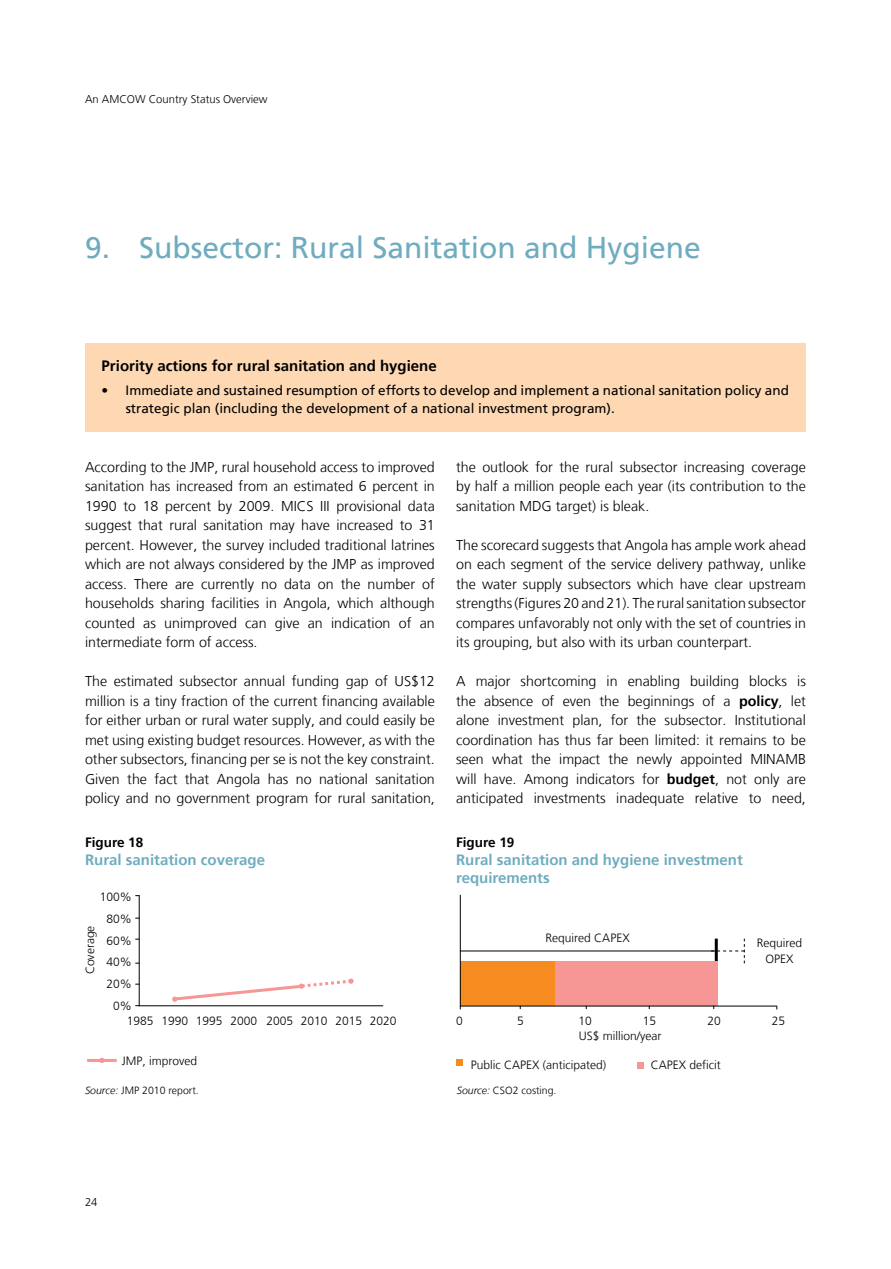
<style>
.page{position:relative;width:891px;height:1269px;background:#fff}
.page>*{position:absolute;margin:0;border:0;box-sizing:border-box;transform-origin:0 0}
.t1{font:30px "Frutiger LT";color:#6facbf}
.t2{font:700 15px/18px "Frutiger 65";color:#6facbf}
.t3{font:700 15px "Frutiger 65";color:#000}
.t4{font:300 14.25px/19.5px "Frutiger LT";color:#000;text-align:justify}
.t5{font:13.5px/18px "Frutiger LT";color:#000}
.t6{font:700 13.5px "Frutiger 65";color:#000}
.t7{font:300 12px/21.9px "Frutiger LT";color:#000;text-align:center}
.t8{font:300 11.25px "Frutiger LT";color:#000}
.t9{font:300 10.5px "Frutiger LT";color:#000}
.s1{font-style:italic}
.s2{font-family:"Frutiger 65";font-weight:700}
</style>
<div class="page">
<div style="left:461px;top:962px;width:257px;height:44px;background:#f69796"></div>
<div style="left:461px;top:962px;width:94px;height:44px;background:#f68b1f"></div>
<svg style="left:172px;top:978px;width:182px;height:24px"></svg>
<div style="left:85px;top:344px;width:721px;height:88px;background:#fed8b3"></div>
<hr style="left:460px;top:951px;width:255px;height:1px;background:#000">
<svg style="left:711px;top:939px;width:34px;height:24px"></svg>
<div style="left:456px;top:1059px;width:7px;height:7px;background:#f68b1f"></div>
<hr style="left:139px;top:895px;width:1px;height:111px;background:#000">
<hr style="left:139px;top:1005px;width:244px;height:1px;background:#000">
<hr style="left:87px;top:1059px;width:30px;height:3px;background:#f69796">
<hr style="left:460px;top:1006px;width:317px;height:1px;background:#000">
<hr style="left:460px;top:895px;width:1px;height:114px;background:#000">
<div style="left:638px;top:1062px;width:6px;height:7px;background:#f69796"></div>
<p class="t8" style="left:85px;top:93px;width:184px">An AMCOW Country Status Overview</p>
<h1 class="t1" style="left:85px;top:230px;width:617px">9. Subsector: Rural Sanitation and Hygiene</h1>
<p class="t3" style="left:102px;top:357px;width:337px">Priority actions for rural sanitation and hygiene</p>
<p class="t5" style="left:126px;top:382px;width:665px;text-indent:-24px">• Immediate and sustained resumption of efforts to develop and implement a national sanitation policy and strategic plan (including the development of a national investment program).</p>
<p class="t4" style="left:85px;top:457px;width:351px">According to the JMP, rural household access to improved sanitation has increased from an estimated 6 percent in 1990 to 18 percent by 2009. MICS III provisional data suggest that rural sanitation may have increased to 31 percent. However, the survey included traditional latrines which are not always considered by the JMP as improved access. There are currently no data on the number of households sharing facilities in Angola, which although counted as unimproved can give an indication of an intermediate form of access.</p>
<p class="t4" style="left:85px;top:672px;width:351px">The estimated subsector annual funding gap of US$12 million is a tiny fraction of the current financing available for either urban or rural water supply, and could easily be met using existing budget resources. However, as with the other subsectors, financing per se is not the key constraint.<br>Given the fact that Angola has no national sanitation policy and no government program for rural sanitation,</p>
<p class="t6" style="left:85px;top:834px;width:60px">Figure 18</p>
<p class="t2" style="left:85px;top:850px;width:182px">Rural sanitation coverage</p>
<p class="t7" style="left:100px;top:886px;width:34px;text-align:right">100%<br>80%<br>60%<br>40%<br>20%<br>0%</p>
<p class="t7" style="left:127px;top:1010px;width:271px">1985 1990 1995 2000 2005 2010 2015 2020</p>
<p class="t7" style="left:122px;top:1050px;width:77px">JMP, improved</p>
<p class="t9" style="left:85px;top:1085px;width:115px"><span class="s1">Source:</span> JMP 2010 report.</p>
<p class="t7" style="left:79px;top:974px;width:50px;rotate:-90deg">Coverage</p>
<p class="t4" style="left:456px;top:457px;width:351px">the outlook for the rural subsector increasing coverage by half a million people each year (its contribution to the sanitation MDG target) is bleak.</p>
<p class="t4" style="left:456px;top:535px;width:351px">The scorecard suggests that Angola has ample work ahead on each segment of the service delivery pathway, unlike the water supply subsectors which have clear upstream strengths (Figures 20 and 21). The rural sanitation subsector compares unfavorably not only with the set of countries in its grouping, but also with its urban counterpart.</p>
<p class="t4" style="left:456px;top:672px;width:351px">A major shortcoming in enabling building blocks is the absence of even the beginnings of a <span class="s2">policy</span>, let alone investment plan, for the subsector. Institutional coordination has thus far been limited: it remains to be seen what the impact the newly appointed MINAMB will have. Among indicators for <span class="s2">budget</span>, not only are anticipated investments inadequate relative to need,</p>
<p class="t6" style="left:456px;top:834px;width:60px">Figure 19</p>
<p class="t2" style="left:456px;top:850px;width:288px">Rural sanitation and hygiene investment requirements</p>
<p class="t7" style="left:546px;top:927px;width:86px">Required CAPEX</p>
<p class="t7" style="left:757px;top:935px;width:47px;line-height:16.5px">Required<br>OPEX</p>
<p class="t7" style="left:456px;top:1010px;width:8px">0</p>
<p class="t7" style="left:517px;top:1010px;width:8px">5</p>
<p class="t7" style="left:578px;top:1010px;width:15px">10</p>
<p class="t7" style="left:643px;top:1010px;width:15px">15</p>
<p class="t7" style="left:707px;top:1010px;width:15px">20</p>
<p class="t7" style="left:772px;top:1010px;width:15px">25</p>
<p class="t7" style="left:579px;top:1025px;width:84px">US$ million/year</p>
<p class="t7" style="left:471px;top:1054px;width:137px">Public CAPEX (anticipated)</p>
<p class="t7" style="left:651px;top:1054px;width:71px">CAPEX deficit</p>
<p class="t9" style="left:457px;top:1085px;width:101px"><span class="s1">Source:</span> CSO2 costing.</p>
<p class="t8" style="left:85px;top:1195px;width:14px">24</p>
</div>
